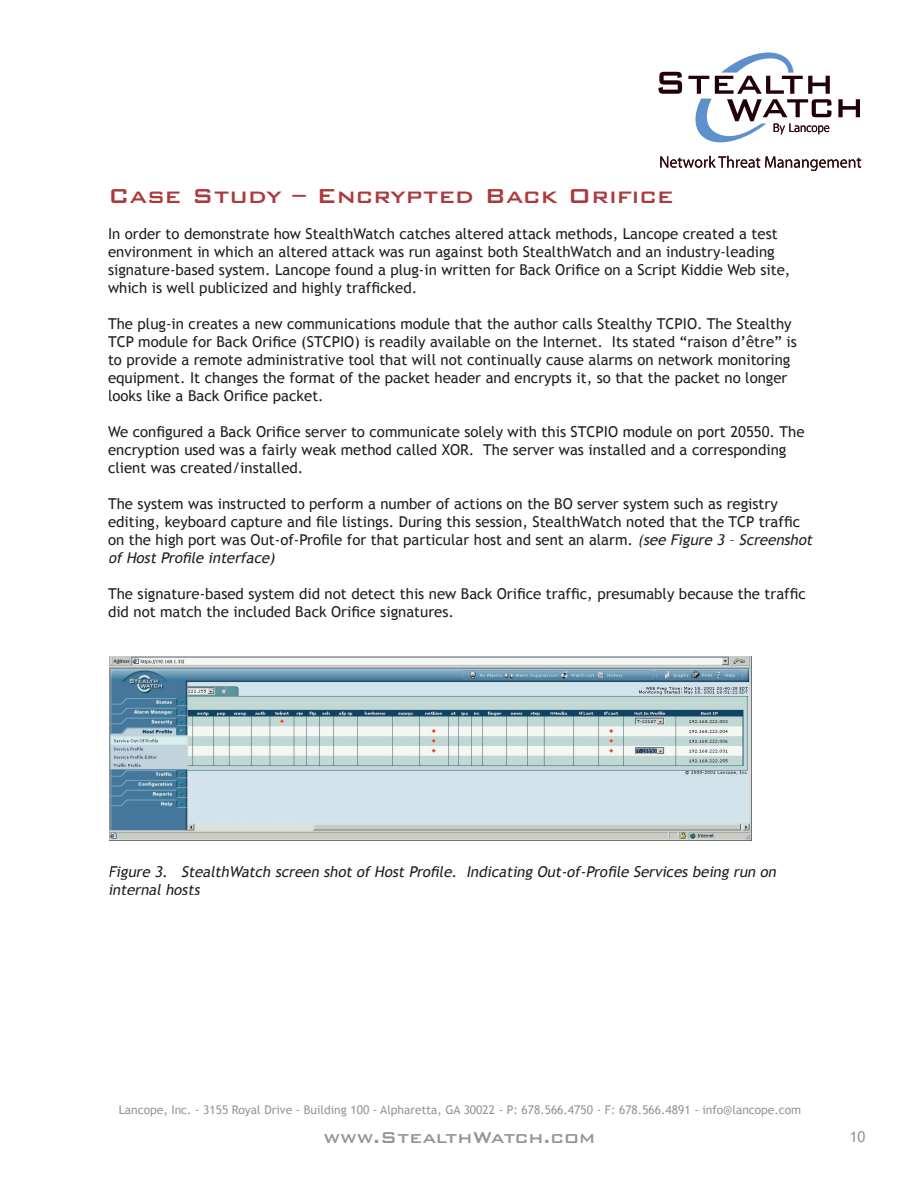
<style>
.page{position:relative;width:918px;height:1188px;background:#fff}
.page>*{position:absolute;margin:0;border:0;box-sizing:border-box;transform-origin:0 0}
.t1{font:500 27px "Bank Gothic BT";color:#ac3a3c}
.t2{font:500 21px "Bank Gothic BT";color:#939598}
.t3{font:15px/18px "Trebuchet MS";color:#231f20}
.t4{font:italic 15px/18px "Trebuchet MS";color:#231f20}
.t5{font:15px "Trebuchet MS";color:#939598}
.t6{font:12px "Trebuchet MS";color:#939598}
.s1{font-style:italic}
</style>
<div class="page">
<svg style="left:659px;top:72px;width:23px;height:22px"></svg>
<svg style="left:838px;top:99px;width:22px;height:18px"></svg>
<svg style="left:688px;top:53px;width:143px;height:89px"></svg>
<svg style="left:660px;top:156px;width:201px;height:15px"></svg>
<img style="left:109px;top:656px;width:643px;height:185px">
<h1 class="t1" style="left:108px;top:182px;width:567px">Case Study – Encrypted Back Orifice</h1>
<p class="t3" style="left:108px;top:225px;width:684px">In order to demonstrate how StealthWatch catches altered attack methods, Lancope created a test environment in which an altered attack was run against both StealthWatch and an industry-leading signature-based system. Lancope found a plug-in written for Back Orifice on a Script Kiddie Web site, which is well publicized and highly trafficked.</p>
<p class="t3" style="left:108px;top:315px;width:690px">The plug-in creates a new communications module that the author calls Stealthy TCPIO. The Stealthy TCP module for Back Orifice (STCPIO) is readily available on the Internet. Its stated “raison d’être” is to provide a remote administrative tool that will not continually cause alarms on network monitoring equipment. It changes the format of the packet header and encrypts it, so that the packet no longer looks like a Back Orifice packet.</p>
<p class="t3" style="left:108px;top:423px;width:698px">We configured a Back Orifice server to communicate solely with this STCPIO module on port 20550. The encryption used was a fairly weak method called XOR. The server was installed and a corresponding client was created/installed.</p>
<p class="t3" style="left:108px;top:495px;width:709px">The system was instructed to perform a number of actions on the BO server system such as registry editing, keyboard capture and file listings. During this session, StealthWatch noted that the TCP traffic on the high port was Out-of-Profile for that particular host and sent an alarm. <span class="s1">(see Figure 3 – Screenshot of Host Profile interface)</span></p>
<p class="t3" style="left:108px;top:585px;width:699px">The signature-based system did not detect this new Back Orifice traffic, presumably because the traffic did not match the included Back Orifice signatures.</p>
<p class="t4" style="left:108px;top:863px;width:673px">Figure 3. StealthWatch screen shot of Host Profile. Indicating Out-of-Profile Services being run on internal hosts</p>
<p class="t6" style="left:119px;top:1103px;width:684px">Lancope, Inc. - 3155 Royal Drive - Building 100 - Alpharetta, GA 30022 - P: 678.566.4750 - F: 678.566.4891 - info@lancope.com</p>
<h2 class="t2" style="left:324px;top:1126px;width:273px">www.StealthWatch.com</h2>
<p class="t5" style="left:850px;top:1128px;width:17px">10</p>
</div>
